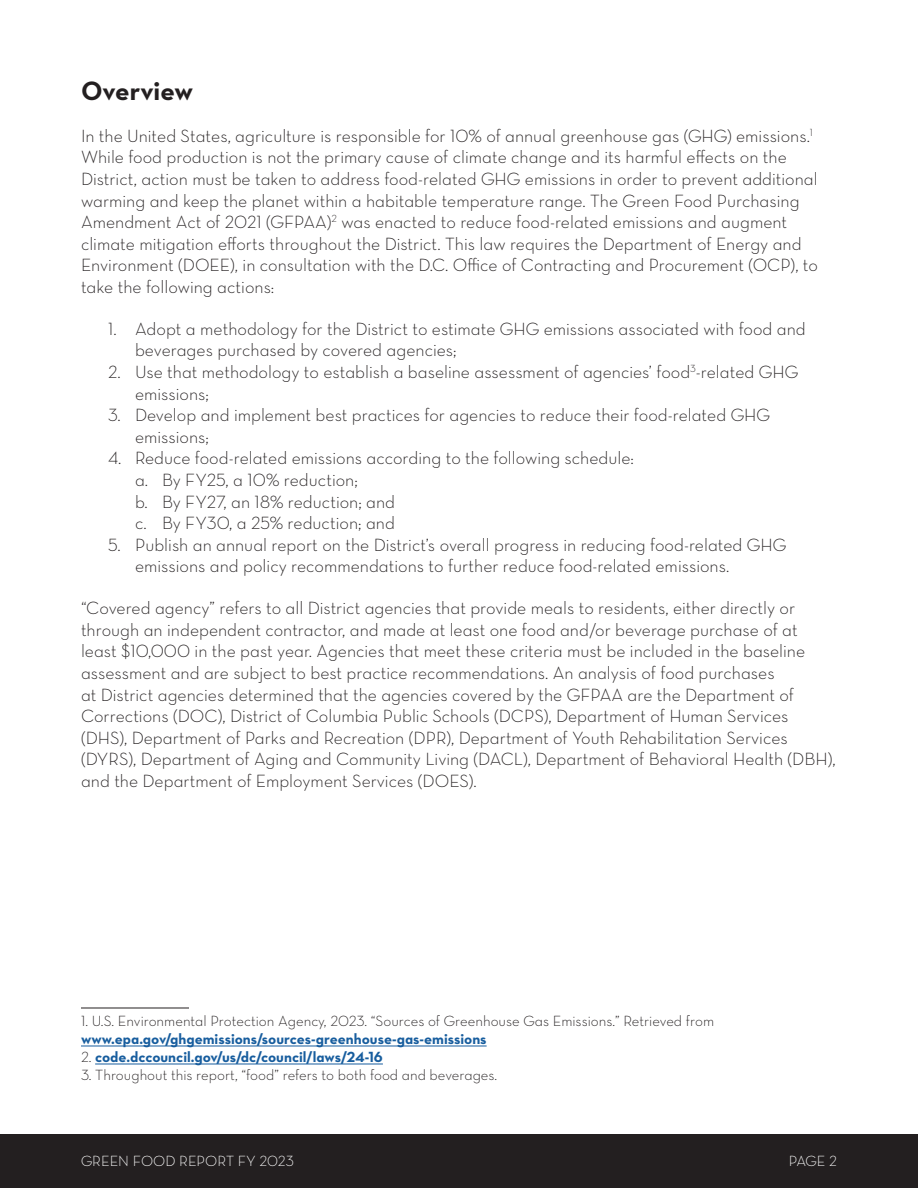
<style>
.page{position:relative;width:918px;height:1188px;background:#fff}
.page>*{position:absolute;margin:0;border:0;box-sizing:border-box;transform-origin:0 0}
.t1{font:27px "Neutra Text Bold Alt";color:#231f20}
.t2{font:18px/21.6px "Neutra Text Light Alt";color:#231f20}
.Footnotes{font:15px/18px "Neutra Text Light Alt";color:#231f20}
.Footnotes-2{font:15px "Neutra Text Bold Alt";color:#175d9e}
.t3{font:15px "Neutra Text Light Alt";color:#fff}
.s1{font-family:"Neutra Text Bold Alt";color:#175d9e}
.s2{font-family:"Neutra Text Light Alt";color:#231f20}
</style>
<div class="page">
<hr style="left:81px;top:1008px;width:108px;height:1px;background:#231f20">
<hr style="left:81px;top:1046px;width:406px;height:1px;background:#175d9e">
<hr style="left:95px;top:1064px;width:288px;height:1px;background:#175d9e">
<div style="left:0;top:1134px;width:918px;height:54px;background:#231f20"></div>
<h1 class="t1" style="left:81px;top:74px;width:113px">Overview</h1>
<p class="t2" style="left:81px;top:124px;width:739px">In the United States, agriculture is responsible for 10% of annual greenhouse gas (GHG) emissions.<sup>1<br></sup>While food production is not the primary cause of climate change and its harmful effects on the District, action must be taken to address food-related GHG emissions in order to prevent additional warming and keep the planet within a habitable temperature range. The Green Food Purchasing Amendment Act of 2021 (GFPAA)<sup>2</sup> was enacted to reduce food-related emissions and augment climate mitigation efforts throughout the District. This law requires the Department of Energy and Environment (DOEE), in consultation with the D.C. Office of Contracting and Procurement (OCP), to take the following actions:</p>
<p class="t2" style="left:135px;top:318px;width:672px;text-indent:-27px">1. Adopt a methodology for the District to estimate GHG emissions associated with food and beverages purchased by covered agencies;</p>
<p class="t2" style="left:135px;top:361px;width:665px;text-indent:-27px">2. Use that methodology to establish a baseline assessment of agencies’ food<sup>3</sup>-related GHG emissions;</p>
<p class="t2" style="left:135px;top:404px;width:637px;text-indent:-27px">3. Develop and implement best practices for agencies to reduce their food-related GHG emissions;</p>
<p class="t2" style="left:108px;top:447px;width:527px">4. Reduce food-related emissions according to the following schedule:</p>
<p class="t2" style="left:135px;top:469px;width:224px">a. By FY25, a 10% reduction;</p>
<p class="t2" style="left:135px;top:490px;width:262px">b. By FY27, an 18% reduction; and</p>
<p class="t2" style="left:135px;top:512px;width:261px">c. By FY30, a 25% reduction; and</p>
<p class="t2" style="left:135px;top:534px;width:653px;text-indent:-27px">5. Publish an annual report on the District’s overall progress in reducing food-related GHG emissions and policy recommendations to further reduce food-related emissions.</p>
<p class="t2" style="left:81px;top:597px;width:756px">“Covered agency” refers to all District agencies that provide meals to residents, either directly or through an independent contractor, and made at least one food and/or beverage purchase of at least $10,000 in the past year. Agencies that meet these criteria must be included in the baseline assessment and are subject to best practice recommendations. An analysis of food purchases<br>at District agencies determined that the agencies covered by the GFPAA are the Department of Corrections (DOC), District of Columbia Public Schools (DCPS), Department of Human Services (DHS), Department of Parks and Recreation (DPR), Department of Youth Rehabilitation Services (DYRS), Department of Aging and Community Living (DACL), Department of Behavioral Health (DBH), and the Department of Employment Services (DOES).</p>
<p class="Footnotes" style="left:81px;top:1012px;width:635px">1. U.S. Environmental Protection Agency, 2023. “Sources of Greenhouse Gas Emissions.” Retrieved from <span class="s1">www.epa.gov/ghgemissions/sources-greenhouse-gas-emissions</span></p>
<p class="Footnotes-2" style="left:81px;top:1048px;width:303px"><span class="s2">2.</span> code.dccouncil.gov/us/dc/council/laws/24-16</p>
<p class="Footnotes" style="left:81px;top:1066px;width:418px">3. Throughout this report, “food” refers to both food and beverages.</p>
<p class="t3" style="left:81px;top:1152px;width:214px">GREEN FOOD REPORT FY 2023</p>
<p class="t3" style="left:789px;top:1152px;width:50px">PAGE 2</p>
</div>
